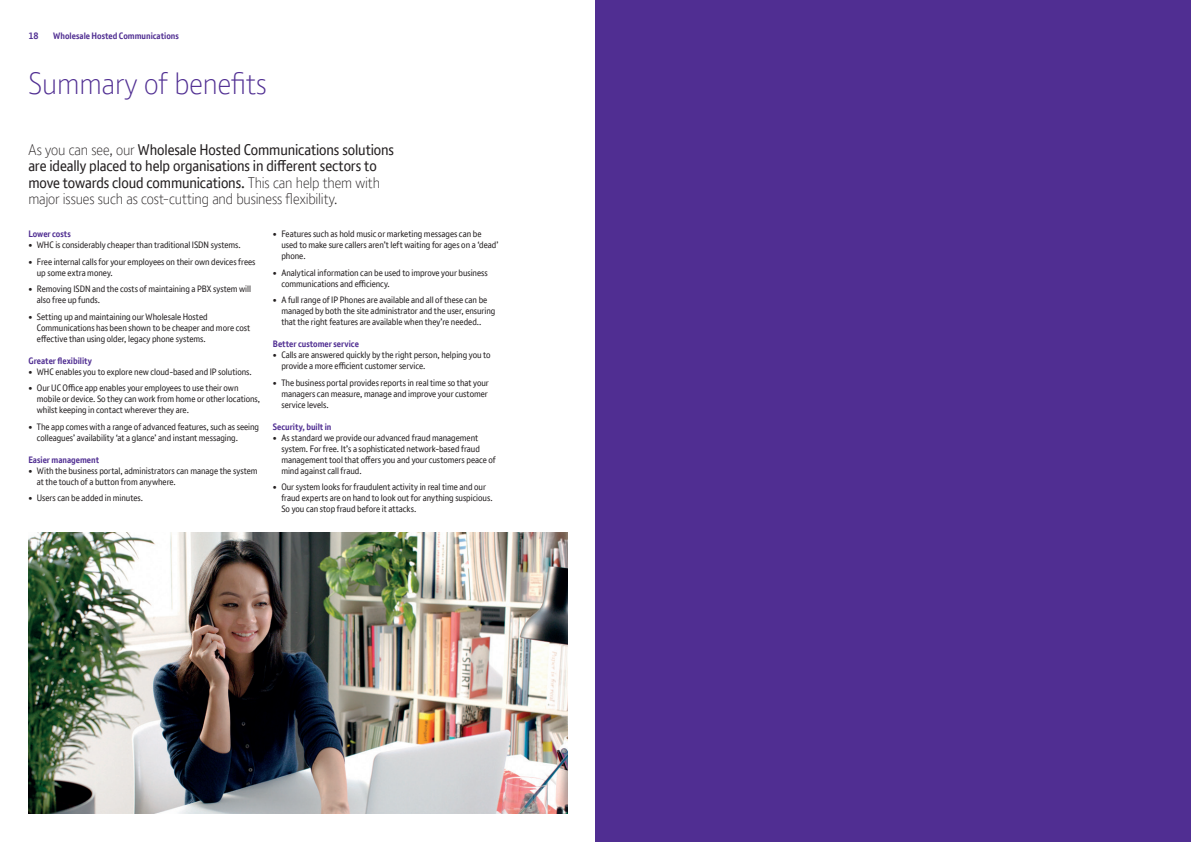
<style>
.page{position:relative;width:1191px;height:842px;background:#fff}
.page>*{position:absolute;margin:0;border:0;box-sizing:border-box;transform-origin:0 0}
.Heading_BT_Light_30{font:300 30px "BT Font";color:#502e92}
.Introduction_copy_BT{font:15px/16.5px "BT Font";letter-spacing:-.01em;color:#231f20}
.Body_copy_BT_Light_9{font:9px/11px "BT Font";letter-spacing:-.005em;color:#231f20}
.Body_heading_BT_Bold{font:700 9px "BT Font";color:#502e92}
.Page_No_s{font:700 9px "BT Font";color:#502e92}
.s1{font-weight:300}
</style>
<div class="page">
<img style="left:28px;top:533px;width:539px;height:281px">
<div style="left:595px;top:0;width:596px;height:842px;background:#502e92"></div>
<p class="Page_No_s" style="left:28px;top:30px;width:12px">18</p>
<p class="Page_No_s" style="left:53px;top:30px;width:127px">Wholesale Hosted Communications</p>
<p class="Heading_BT_Light_30" style="left:28px;top:64px;width:240px">Summary of benefits</p>
<p class="Introduction_copy_BT" style="left:28px;top:141px;width:367px"><span class="s1">As you can see, our</span> Wholesale Hosted Communications solutions are ideally placed to help organisations in different sectors to move towards cloud communications. <span class="s1">This can help them with major issues such as cost-cutting and business flexibility.</span></p>
<p class="Body_heading_BT_Bold" style="left:28px;top:228px;width:44px">Lower costs</p>
<p class="Body_copy_BT_Light_9" style="left:28px;top:240px;width:214px">• WHC is considerably cheaper than traditional ISDN systems.</p>
<p class="Body_copy_BT_Light_9" style="left:37px;top:256px;width:220px;text-indent:-9px">• Free internal calls for your employees on their own devices frees up some extra money.</p>
<p class="Body_copy_BT_Light_9" style="left:37px;top:284px;width:216px;text-indent:-9px">• Removing ISDN and the costs of maintaining a PBX system will also free up funds.</p>
<p class="Body_copy_BT_Light_9" style="left:37px;top:311px;width:215px;text-indent:-9px">• Setting up and maintaining our Wholesale Hosted<br>Communications has been shown to be cheaper and more cost effective than using older, legacy phone systems.</p>
<p class="Body_heading_BT_Bold" style="left:28px;top:355px;width:65px">Greater flexibility</p>
<p class="Body_copy_BT_Light_9" style="left:28px;top:366px;width:225px">• WHC enables you to explore new cloud-based and IP solutions.</p>
<p class="Body_copy_BT_Light_9" style="left:37px;top:383px;width:225px;text-indent:-9px">• Our UC Office app enables your employees to use their own mobile or device. So they can work from home or other locations, whilst keeping in contact wherever they are.</p>
<p class="Body_copy_BT_Light_9" style="left:37px;top:421px;width:224px;text-indent:-9px">• The app comes with a range of advanced features, such as seeing colleagues’ availability ‘at a glance’ and instant messaging.</p>
<p class="Body_heading_BT_Bold" style="left:28px;top:454px;width:72px">Easier management</p>
<p class="Body_copy_BT_Light_9" style="left:37px;top:465px;width:222px;text-indent:-9px">• With the business portal, administrators can manage the system at the touch of a button from anywhere.</p>
<p class="Body_copy_BT_Light_9" style="left:28px;top:493px;width:116px">• Users can be added in minutes.</p>
<p class="Body_copy_BT_Light_9" style="left:281px;top:229px;width:219px;text-indent:-9px">• Features such as hold music or marketing messages can be used to make sure callers aren’t left waiting for ages on a ‘dead’ phone.</p>
<p class="Body_copy_BT_Light_9" style="left:281px;top:267px;width:208px;text-indent:-9px">• Analytical information can be used to improve your business communications and efficiency.</p>
<p class="Body_copy_BT_Light_9" style="left:281px;top:295px;width:215px;text-indent:-9px">• A full range of IP Phones are available and all of these can be managed by both the site administrator and the user, ensuring that the right features are available when they’re needed..</p>
<p class="Body_heading_BT_Bold" style="left:273px;top:338px;width:88px">Better customer service</p>
<p class="Body_copy_BT_Light_9" style="left:281px;top:350px;width:211px;text-indent:-9px">• Calls are answered quickly by the right person, helping you to provide a more efficient customer service.</p>
<p class="Body_copy_BT_Light_9" style="left:281px;top:377px;width:209px;text-align:justify;text-indent:-9px">• The business portal provides reports in real time so that your managers can measure, manage and improve your customer service levels.</p>
<p class="Body_heading_BT_Bold" style="left:273px;top:421px;width:60px">Security, built in</p>
<p class="Body_copy_BT_Light_9" style="left:281px;top:432px;width:216px;text-indent:-9px">• As standard we provide our advanced fraud management system. For free. It’s a sophisticated network-based fraud management tool that offers you and your customers peace of mind against call fraud.</p>
<p class="Body_copy_BT_Light_9" style="left:281px;top:482px;width:213px;text-indent:-9px">• Our system looks for fraudulent activity in real time and our fraud experts are on hand to look out for anything suspicious.<br>So you can stop fraud before it attacks.</p>
</div>
